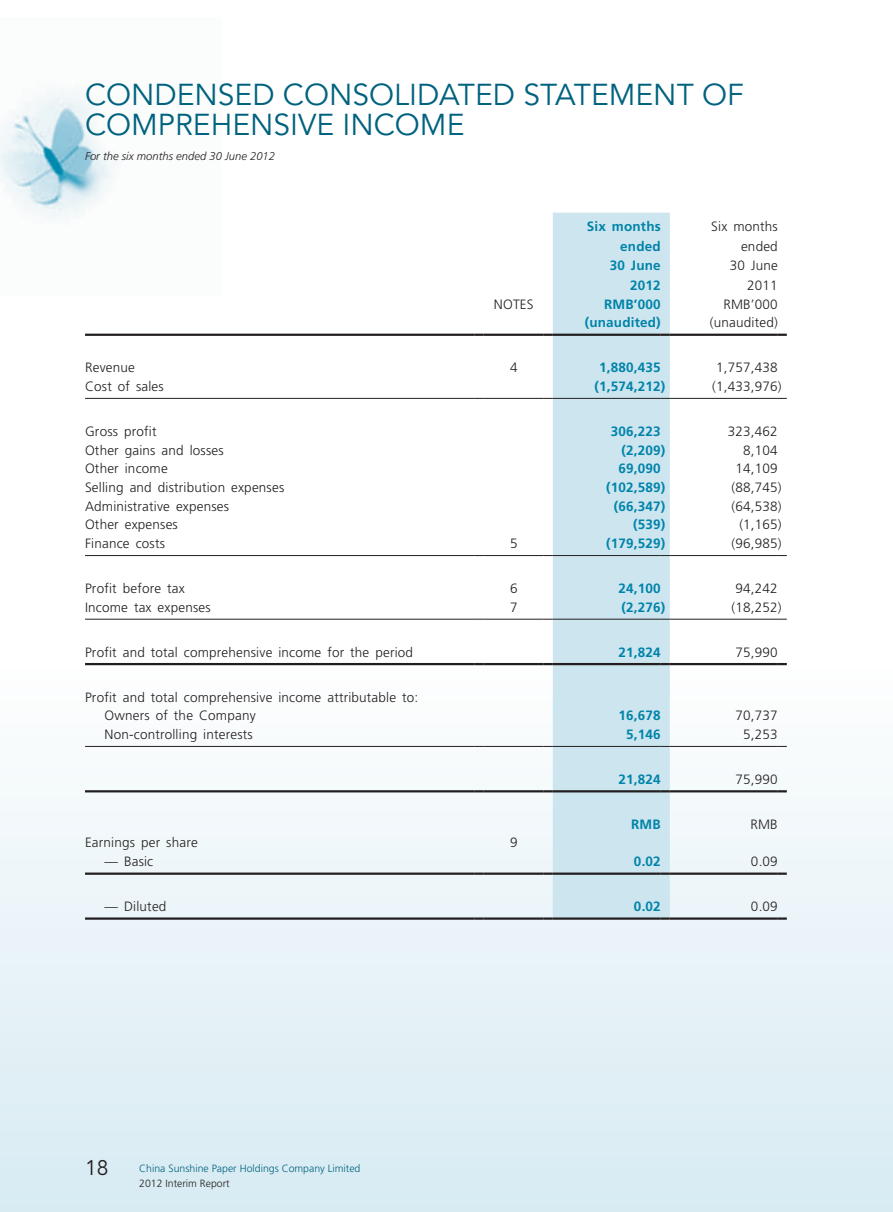
<style>
.page{position:relative;width:893px;height:1212px;background:#fff}
.page>*{position:absolute;margin:0;border:0;box-sizing:border-box;transform-origin:0 0}
.t1{font:30px/30px "Avenir LT Std";color:#00627f}
.t2{font:21px "Avenir LT Std";color:#231f20}
._15_Table_Stub{font:300 13.5px "Frutiger LT Std";letter-spacing:.015em;color:#231f20}
._31_table_tab_6pt{font:300 13.5px/19.5px "Frutiger LT Std";letter-spacing:.015em;color:#231f20;text-align:right}
._31_table_tab_6pt-2{font:700 13.5px/19.5px "Frutiger LT Std";letter-spacing:.015em;color:#0083a9;text-align:right}
.t3{font:italic 300 11.25px "Frutiger LT Std";color:#231f20}
.t4{font:300 10.5px "Frutiger LT Std";color:#00627f}
.t5{font:300 10.5px "Frutiger LT Std";color:#231f20}
</style>
<div class="page">
<div style="left:0;top:598px;width:893px;height:614px;background:linear-gradient(to bottom,#fffffe,#d8ebf3)"></div>
<img style="left:0;top:89px;width:118px;height:131px">
<div style="left:553px;top:213px;width:117px;height:704px;background:#cce5ef"></div>
<hr style="left:85px;top:917px;width:390px;height:3px;background:#231f20">
<svg style="left:475px;top:917px;width:9px;height:3px"></svg>
<hr style="left:484px;top:917px;width:60px;height:3px;background:#231f20">
<svg style="left:544px;top:917px;width:9px;height:3px"></svg>
<hr style="left:553px;top:917px;width:108px;height:3px;background:#231f20">
<svg style="left:661px;top:917px;width:9px;height:3px"></svg>
<hr style="left:670px;top:917px;width:108px;height:3px;background:#231f20">
<svg style="left:778px;top:917px;width:9px;height:3px"></svg>
<hr style="left:85px;top:872px;width:390px;height:3px;background:#231f20">
<svg style="left:475px;top:872px;width:9px;height:3px"></svg>
<hr style="left:484px;top:872px;width:60px;height:3px;background:#231f20">
<svg style="left:544px;top:872px;width:9px;height:3px"></svg>
<hr style="left:553px;top:872px;width:108px;height:3px;background:#231f20">
<svg style="left:661px;top:872px;width:9px;height:3px"></svg>
<hr style="left:670px;top:872px;width:108px;height:3px;background:#231f20">
<svg style="left:778px;top:872px;width:9px;height:3px"></svg>
<hr style="left:85px;top:790px;width:390px;height:2px;background:#231f20">
<svg style="left:475px;top:790px;width:9px;height:2px"></svg>
<hr style="left:484px;top:790px;width:60px;height:2px;background:#231f20">
<svg style="left:544px;top:790px;width:9px;height:2px"></svg>
<hr style="left:553px;top:790px;width:108px;height:2px;background:#231f20">
<svg style="left:661px;top:790px;width:9px;height:2px"></svg>
<hr style="left:670px;top:790px;width:108px;height:2px;background:#231f20">
<svg style="left:778px;top:790px;width:9px;height:2px"></svg>
<hr style="left:85px;top:746px;width:390px;height:1px;background:#231f20">
<hr style="left:484px;top:746px;width:60px;height:1px;background:#231f20">
<hr style="left:553px;top:746px;width:108px;height:1px;background:#231f20">
<hr style="left:670px;top:746px;width:108px;height:1px;background:#231f20">
<hr style="left:85px;top:663px;width:390px;height:2px;background:#231f20">
<svg style="left:475px;top:663px;width:9px;height:2px"></svg>
<hr style="left:484px;top:663px;width:60px;height:2px;background:#231f20">
<svg style="left:544px;top:663px;width:9px;height:2px"></svg>
<hr style="left:553px;top:663px;width:108px;height:2px;background:#231f20">
<svg style="left:661px;top:663px;width:9px;height:2px"></svg>
<hr style="left:670px;top:663px;width:108px;height:2px;background:#231f20">
<svg style="left:778px;top:663px;width:9px;height:2px"></svg>
<hr style="left:85px;top:619px;width:390px;height:1px;background:#231f20">
<hr style="left:484px;top:619px;width:60px;height:1px;background:#231f20">
<hr style="left:553px;top:619px;width:108px;height:1px;background:#231f20">
<hr style="left:670px;top:619px;width:108px;height:1px;background:#231f20">
<hr style="left:85px;top:555px;width:390px;height:1px;background:#231f20">
<hr style="left:484px;top:555px;width:60px;height:1px;background:#231f20">
<hr style="left:553px;top:555px;width:108px;height:1px;background:#231f20">
<hr style="left:670px;top:555px;width:108px;height:1px;background:#231f20">
<hr style="left:85px;top:398px;width:390px;height:1px;background:#231f20">
<hr style="left:484px;top:398px;width:60px;height:1px;background:#231f20">
<hr style="left:553px;top:398px;width:108px;height:1px;background:#231f20">
<hr style="left:670px;top:398px;width:108px;height:1px;background:#231f20">
<hr style="left:85px;top:334px;width:390px;height:2px;background:#231f20">
<svg style="left:475px;top:334px;width:9px;height:2px"></svg>
<hr style="left:484px;top:334px;width:60px;height:2px;background:#231f20">
<svg style="left:544px;top:334px;width:9px;height:2px"></svg>
<hr style="left:553px;top:334px;width:108px;height:2px;background:#231f20">
<svg style="left:661px;top:334px;width:9px;height:2px"></svg>
<hr style="left:670px;top:334px;width:108px;height:2px;background:#231f20">
<svg style="left:778px;top:334px;width:9px;height:2px"></svg>
<p class="t1" style="left:85px;top:80px;width:660px">CONDENSED CONSOLIDATED STATEMENT OF<br>COMPREHENSIVE INCOME</p>
<p class="t3" style="left:85px;top:150px;width:192px">For the six months ended 30 June 2012</p>
<p class="_31_table_tab_6pt-2" style="left:587px;top:217px;width:76px">Six months ended<br>30 June<br>2012</p>
<p class="_31_table_tab_6pt" style="left:711px;top:217px;width:68px">Six months ended<br>30 June<br>2011</p>
<p class="_31_table_tab_6pt" style="left:494px;top:294px;width:41px">NOTES</p>
<p class="_31_table_tab_6pt-2" style="left:604px;top:294px;width:58px">RMB’000</p>
<p class="_31_table_tab_6pt" style="left:723px;top:294px;width:56px">RMB’000</p>
<p class="_31_table_tab_6pt-2" style="left:585px;top:313px;width:78px">(unaudited)</p>
<p class="_31_table_tab_6pt" style="left:710px;top:313px;width:69px">(unaudited)</p>
<p class="_15_Table_Stub" style="left:85px;top:360px;width:51px">Revenue</p>
<p class="_31_table_tab_6pt" style="left:510px;top:358px;width:9px">4</p>
<p class="_31_table_tab_6pt-2" style="left:599px;top:358px;width:63px">1,880,435</p>
<p class="_31_table_tab_6pt" style="left:716px;top:358px;width:63px">1,757,438</p>
<p class="_15_Table_Stub" style="left:85px;top:379px;width:80px">Cost of sales</p>
<p class="_31_table_tab_6pt-2" style="left:595px;top:376px;width:72px">(1,574,212)</p>
<p class="_31_table_tab_6pt" style="left:712px;top:377px;width:71px">(1,433,976)</p>
<p class="_15_Table_Stub" style="left:85px;top:423px;width:73px">Gross profit</p>
<p class="_31_table_tab_6pt-2" style="left:611px;top:421px;width:51px">306,223</p>
<p class="_31_table_tab_6pt" style="left:728px;top:422px;width:51px">323,462</p>
<p class="_15_Table_Stub" style="left:85px;top:442px;width:140px">Other gains and losses</p>
<p class="_31_table_tab_6pt-2" style="left:622px;top:440px;width:45px">(2,209)</p>
<p class="_31_table_tab_6pt" style="left:743px;top:440px;width:36px">8,104</p>
<p class="_15_Table_Stub" style="left:85px;top:461px;width:84px">Other income</p>
<p class="_31_table_tab_6pt-2" style="left:619px;top:459px;width:44px">69,090</p>
<p class="_31_table_tab_6pt" style="left:736px;top:459px;width:44px">14,109</p>
<p class="_15_Table_Stub" style="left:85px;top:480px;width:201px">Selling and distribution expenses</p>
<p class="_31_table_tab_6pt-2" style="left:606px;top:477px;width:61px">(102,589)</p>
<p class="_31_table_tab_6pt" style="left:732px;top:478px;width:51px">(88,745)</p>
<p class="_15_Table_Stub" style="left:85px;top:498px;width:146px">Administrative expenses</p>
<p class="_31_table_tab_6pt-2" style="left:614px;top:496px;width:53px">(66,347)</p>
<p class="_31_table_tab_6pt" style="left:732px;top:496px;width:51px">(64,538)</p>
<p class="_15_Table_Stub" style="left:85px;top:517px;width:94px">Other expenses</p>
<p class="_31_table_tab_6pt-2" style="left:633px;top:515px;width:34px">(539)</p>
<p class="_31_table_tab_6pt" style="left:739px;top:515px;width:44px">(1,165)</p>
<p class="_15_Table_Stub" style="left:85px;top:536px;width:81px">Finance costs</p>
<p class="_31_table_tab_6pt" style="left:510px;top:534px;width:9px">5</p>
<p class="_31_table_tab_6pt-2" style="left:606px;top:534px;width:61px">(179,529)</p>
<p class="_31_table_tab_6pt" style="left:732px;top:534px;width:51px">(96,985)</p>
<p class="_15_Table_Stub" style="left:85px;top:581px;width:101px">Profit before tax</p>
<p class="_31_table_tab_6pt" style="left:510px;top:579px;width:9px">6</p>
<p class="_31_table_tab_6pt-2" style="left:619px;top:579px;width:44px">24,100</p>
<p class="_31_table_tab_6pt" style="left:736px;top:579px;width:44px">94,242</p>
<p class="_15_Table_Stub" style="left:85px;top:599px;width:127px">Income tax expenses</p>
<p class="_31_table_tab_6pt" style="left:510px;top:597px;width:9px">7</p>
<p class="_31_table_tab_6pt-2" style="left:622px;top:597px;width:45px">(2,276)</p>
<p class="_31_table_tab_6pt" style="left:732px;top:597px;width:51px">(18,252)</p>
<p class="_15_Table_Stub" style="left:85px;top:644px;width:330px">Profit and total comprehensive income for the period</p>
<p class="_31_table_tab_6pt-2" style="left:619px;top:642px;width:44px">21,824</p>
<p class="_31_table_tab_6pt" style="left:736px;top:642px;width:44px">75,990</p>
<p class="_15_Table_Stub" style="left:85px;top:689px;width:335px">Profit and total comprehensive income attributable to:</p>
<p class="_15_Table_Stub" style="left:105px;top:708px;width:153px">Owners of the Company</p>
<p class="_31_table_tab_6pt-2" style="left:619px;top:706px;width:44px">16,678</p>
<p class="_31_table_tab_6pt" style="left:736px;top:706px;width:44px">70,737</p>
<p class="_15_Table_Stub" style="left:105px;top:727px;width:150px">Non-controlling interests</p>
<p class="_31_table_tab_6pt-2" style="left:626px;top:724px;width:36px">5,146</p>
<p class="_31_table_tab_6pt" style="left:743px;top:725px;width:36px">5,253</p>
<p class="_31_table_tab_6pt-2" style="left:619px;top:769px;width:44px">21,824</p>
<p class="_31_table_tab_6pt" style="left:736px;top:770px;width:44px">75,990</p>
<p class="_31_table_tab_6pt-2" style="left:631px;top:814px;width:31px">RMB</p>
<p class="_31_table_tab_6pt" style="left:750px;top:814px;width:29px">RMB</p>
<p class="_15_Table_Stub" style="left:85px;top:835px;width:114px">Earnings per share</p>
<p class="_31_table_tab_6pt" style="left:510px;top:833px;width:9px">9</p>
<p class="_15_Table_Stub" style="left:105px;top:854px;width:50px">— Basic</p>
<p class="_31_table_tab_6pt-2" style="left:634px;top:852px;width:28px">0.02</p>
<p class="_31_table_tab_6pt" style="left:751px;top:852px;width:28px">0.09</p>
<p class="_15_Table_Stub" style="left:105px;top:899px;width:63px">— Diluted</p>
<p class="_31_table_tab_6pt-2" style="left:634px;top:897px;width:28px">0.02</p>
<p class="_31_table_tab_6pt" style="left:751px;top:897px;width:28px">0.09</p>
<p class="t2" style="left:85px;top:1155px;width:25px">18</p>
<p class="t4" style="left:139px;top:1162px;width:223px">China Sunshine Paper Holdings Company Limited</p>
<p class="t5" style="left:139px;top:1178px;width:92px">2012 Interim Report</p>
</div>
